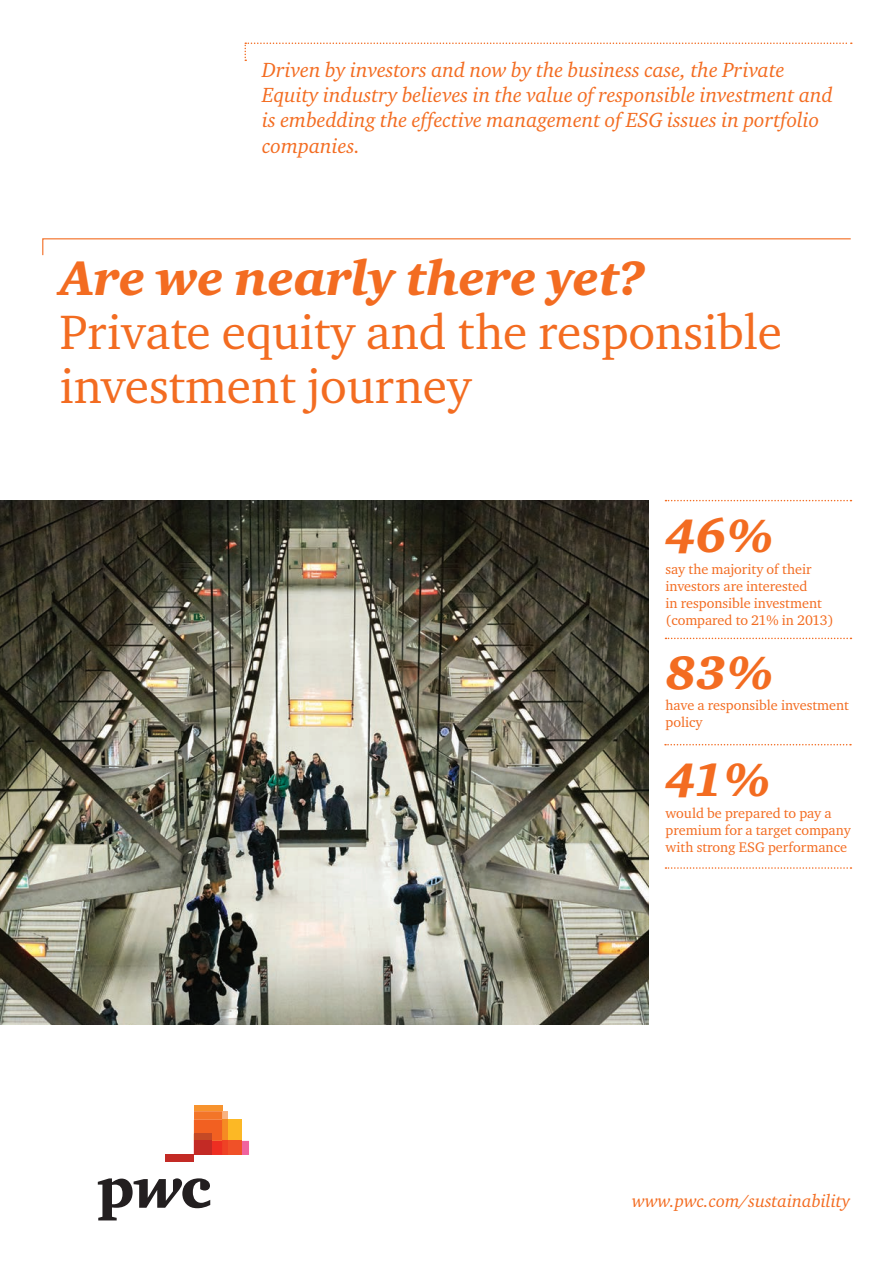
<style>
.page{position:relative;width:893px;height:1263px;background:#fff}
.page>*{position:absolute;margin:0;border:0;box-sizing:border-box;transform-origin:0 0}
.t1{font:49.5px/54px "Charter ITC";color:#f36c21}
.t2{font:49.5px "Charter ITC Blac Ital";color:#f36c21}
.t3{font:48px "Charter ITC Blac Ital";color:#f36c21}
.t4{font:italic 21px/25.2px "Charter ITC";color:#f36c21}
.t5{font:italic 18px "Charter ITC";color:#f36c21}
.t6{font:14.25px/17.1px "Charter ITC";color:#f36c21}
</style>
<div class="page">
<svg style="left:98px;top:1178px;width:112px;height:42px"></svg>
<div style="left:194px;top:1106px;width:28px;height:5px;background:#f7932e"></div>
<svg style="left:194px;top:1111px;width:55px;height:44px"></svg>
<div style="left:194px;top:1134px;width:18px;height:7px;background:#c54925"></div>
<div style="left:194px;top:1141px;width:18px;height:14px;background:#c32a25"></div>
<div style="left:166px;top:1155px;width:28px;height:7px;background:#c32a25"></div>
<img style="left:0;top:501px;width:648px;height:523px">
<svg style="left:42px;top:238px;width:809px;height:18px"></svg>
<svg style="left:244px;top:43px;width:608px;height:18px"></svg>
<svg style="left:665px;top:500px;width:186px;height:1px"></svg>
<svg style="left:665px;top:638px;width:186px;height:1px"></svg>
<svg style="left:665px;top:867px;width:186px;height:2px"></svg>
<svg style="left:665px;top:744px;width:186px;height:1px"></svg>
<h3 class="t4" style="left:262px;top:57px;width:572px">Driven by investors and now by the business case, the Private Equity industry believes in the value of responsible investment and is embedding the effective management of ESG issues in portfolio companies.</h3>
<h1 class="t2" style="left:60px;top:248px;width:587px">Are we nearly there yet?</h1>
<h1 class="t1" style="left:60px;top:304px;width:724px">Private equity and the responsible investment journey</h1>
<h2 class="t3" style="left:665px;top:506px;width:110px">46%</h2>
<p class="t6" style="left:665px;top:560px;width:170px">say the majority of their investors are interested<br>in responsible investment (compared to 21% in 2013)</p>
<h2 class="t3" style="left:665px;top:642px;width:110px">83%</h2>
<p class="t6" style="left:665px;top:696px;width:185px">have a responsible investment policy</p>
<h2 class="t3" style="left:665px;top:750px;width:107px">41%</h2>
<p class="t6" style="left:665px;top:804px;width:187px">would be prepared to pay a premium for a target company with strong ESG performance</p>
<p class="t5" style="left:632px;top:1190px;width:220px">www.pwc.com/sustainability</p>
</div>
